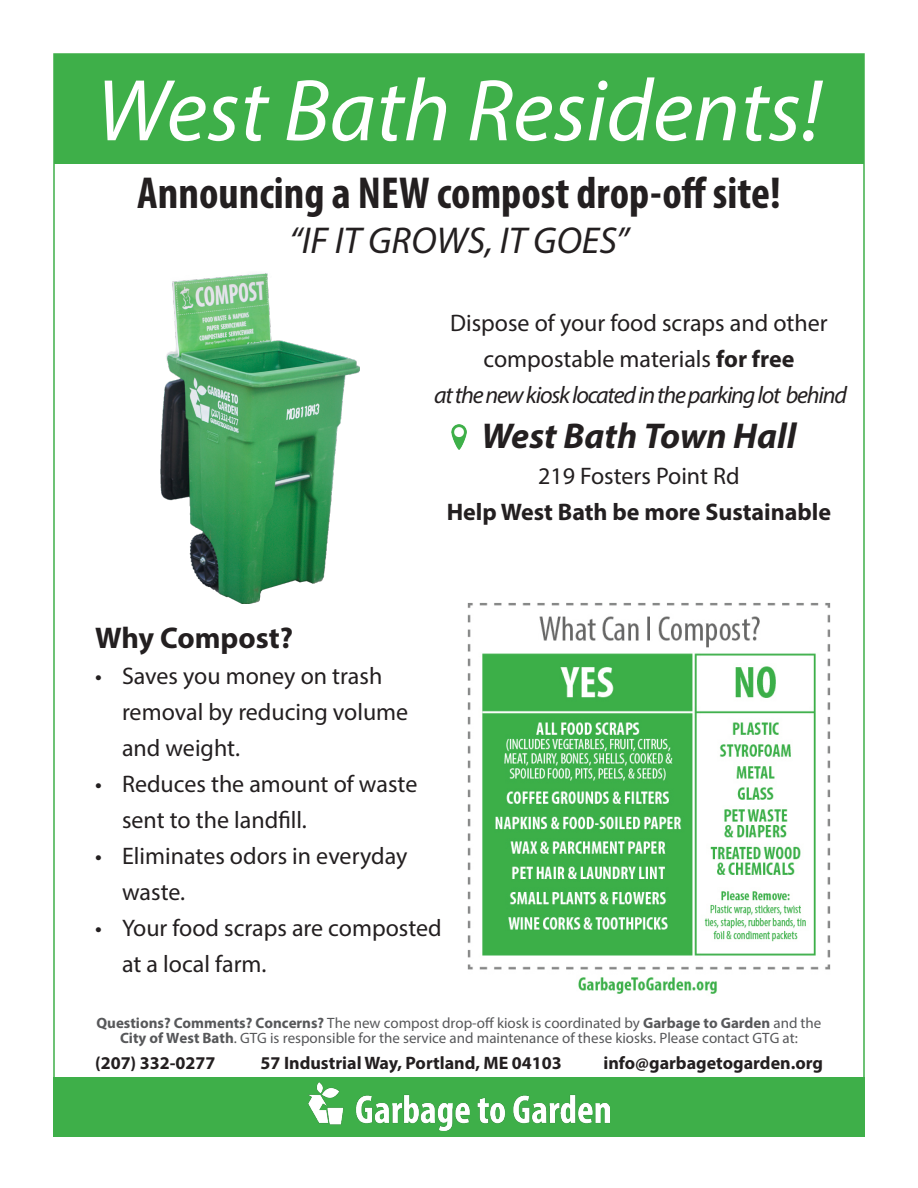
<style>
.page{position:relative;width:918px;height:1188px;background:#fff}
.page>*{position:absolute;margin:0;border:0;box-sizing:border-box;transform-origin:0 0}
.t1{font:italic 88.5px "Myriad Pro";color:#fff}
.t2{font:700 condensed 45px "Myriad Pro";color:#231f20}
.t3{font:italic 37.5px "Myriad Pro";color:#231f20}
.t4{font:italic 700 36px "Myriad Pro";color:#231f20}
.t5{font:700 30px "Myriad Pro";color:#231f20}
.t6{font:24px/36px "Myriad Pro";color:#231f20}
.t7{font:italic 24px "Myriad Pro";letter-spacing:-.05em;color:#231f20}
.t8{font:700 24px "Myriad Pro";color:#231f20}
.t9{font:700 18px "Myriad Pro";color:#231f20}
.t10{font:15px/15px "Myriad Pro";color:#57585a;text-align:center}
.s1{font-weight:700}
</style>
<div class="page">
<div style="left:54px;top:54px;width:810px;height:110px;background:#3eaf49"></div>
<div style="left:53px;top:1077px;width:812px;height:59px;background:#3eaf49"></div>
<img style="left:309px;top:1083px;width:300px;height:48px">
<img style="left:160px;top:273px;width:199px;height:330px">
<img style="left:467px;top:603px;width:364px;height:391px">
<img style="left:451px;top:425px;width:16px;height:25px">
<p class="t1" style="left:96px;top:56px;width:727px">West Bath Residents!</p>
<p class="t2" style="left:137px;top:165px;width:645px">Announcing a NEW compost drop-off site!</p>
<p class="t3" style="left:289px;top:217px;width:341px">“IF IT GROWS, IT GOES”</p>
<p class="t6" style="left:450px;top:305px;width:379px;text-align:center">Dispose of your food scraps and other compostable materials <span class="s1">for free</span></p>
<p class="t7" style="left:434px;top:380px;width:414px">at the new kiosk located in the parking lot behind</p>
<p class="t4" style="left:482px;top:413px;width:316px">West Bath Town Hall</p>
<p class="t6" style="left:538px;top:458px;width:203px">219 Fosters Point Rd</p>
<p class="t8" style="left:447px;top:496px;width:386px">Help West Bath be more Sustainable</p>
<p class="t5" style="left:95px;top:618px;width:200px">Why Compost?</p>
<p class="t6" style="left:122px;top:658px;width:288px;text-indent:-27px">• Saves you money on trash removal by reducing volume and weight.</p>
<p class="t6" style="left:122px;top:766px;width:297px;text-indent:-27px">• Reduces the amount of waste sent to the landfill.</p>
<p class="t6" style="left:122px;top:838px;width:287px;text-indent:-27px">• Eliminates odors in everyday waste.</p>
<p class="t6" style="left:122px;top:910px;width:321px;text-indent:-27px">• Your food scraps are composted at a local farm.</p>
<p class="t10" style="left:97px;top:1015px;width:726px"><span class="s1">Questions? Comments? Concerns?</span> The new compost drop-off kiosk is coordinated by <span class="s1">Garbage to Garden</span> and the<br><span class="s1">City of West Bath</span>. GTG is responsible for the service and maintenance of these kiosks. Please contact GTG at:</p>
<p class="t9" style="left:95px;top:1051px;width:122px">(207) 332-0277</p>
<p class="t9" style="left:261px;top:1051px;width:303px">57 Industrial Way, Portland, ME 04103</p>
<p class="t9" style="left:603px;top:1051px;width:221px">info@garbagetogarden.org</p>
</div>
